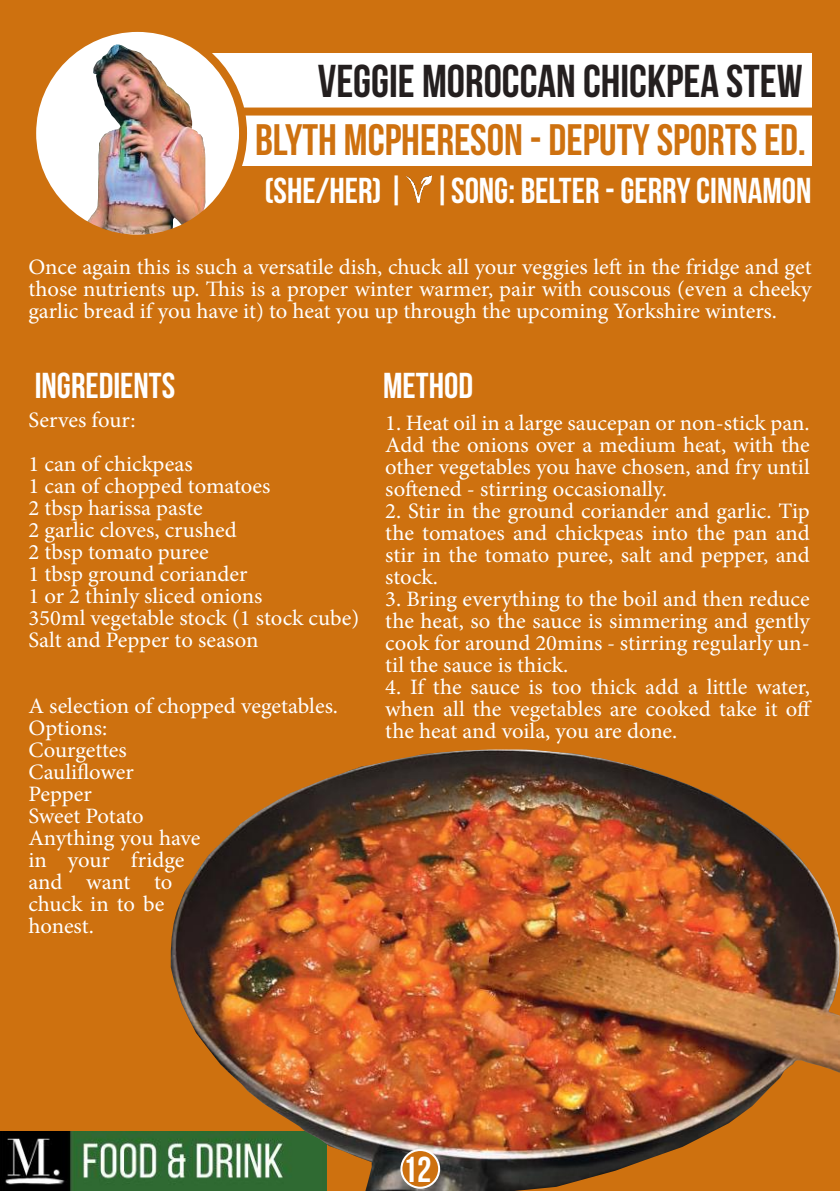
<style>
.page{position:relative;width:840px;height:1191px;background:#fff}
.page>*{position:absolute;margin:0;border:0;box-sizing:border-box;transform-origin:0 0}
.t1{font:46px "Bebas Neue";color:#241f1f}
.t2{font:44px "Bebas Neue";color:#ce710f}
.t3{font:36px "Bebas Neue";color:#fff}
.t4{font:22px/22px "Minion Pro";letter-spacing:-.005em;color:#fff;text-align:justify}
</style>
<div class="page">
<div style="left:0;top:0;width:839px;height:1191px;background:#ce710f"></div>
<img style="left:0;top:1131px;width:171px;height:59px">
<div style="left:136px;top:53px;width:675px;height:113px;background:#fff"></div>
<img style="left:171px;top:749px;width:668px;height:442px">
<div style="left:187px;top:107px;width:633px;height:8px;background:#ce710f"></div>
<div style="left:32px;top:28px;width:211px;height:211px;background:#fff;border-radius:50%"></div>
<img style="left:86px;top:45px;width:119px;height:189px">
<div style="left:28px;top:24px;width:219px;height:219px;border:8px solid #ce710f;border-radius:50%"></div>
<img style="left:406px;top:176px;width:25px;height:26px">
<div style="left:401px;top:1150px;width:38px;height:37px;background:#ce710f;border-radius:50%"></div>
<div style="left:400px;top:1149px;width:40px;height:39px;border:2px solid #fff;border-radius:50%"></div>
<h1 class="t1" style="left:317px;top:56px;width:486px">VEGGIE MOROCCAN CHICKPEA STEW</h1>
<h2 class="t2" style="left:255px;top:116px;width:552px">BLYTH MCPHERESON - DEPUTY SPORTS ED.</h2>
<h3 class="t3" style="left:264px;top:171px;width:548px">(SHE/HER) | |SONG: BELTER - GERRY CINNAMON</h3>
<p class="t4" style="left:28px;top:256px;width:784px">Once again this is such a versatile dish, chuck all your veggies left in the fridge and get those nutrients up. This is a proper winter warmer, pair with couscous (even a cheeky garlic bread if you have it) to heat you up through the upcoming Yorkshire winters.</p>
<h3 class="t3" style="left:35px;top:365px;width:142px">INGREDIENTS</h3>
<h3 class="t3" style="left:383px;top:365px;width:91px">METHOD</h3>
<p class="t4" style="left:28px;top:398px;width:166px;line-height:44px">Serves four:<br>1 can of chickpeas</p>
<p class="t4" style="left:28px;top:475px;width:332px;text-align:left">1 can of chopped tomatoes<br>2 tbsp harissa paste<br>2 garlic cloves, crushed<br>2 tbsp tomato puree<br>1 tbsp ground coriander<br>1 or 2 thinly sliced onions<br>350ml vegetable stock (1 stock cube)<br>Salt and Pepper to season</p>
<p class="t4" style="left:28px;top:695px;width:311px;text-align:left">A selection of chopped vegetables.<br>Options:<br>Courgettes<br>Cauliflower<br>Pepper<br>Sweet Potato<br>Anything you have<br>in your fridge<br>and want to<br>chuck in to be<br>honest.</p>
<p class="t4" style="left:385px;top:412px;width:426px">1. Heat oil in a large saucepan or non-stick pan.<br>Add the onions over a medium heat, with the other vegetables you have chosen, and fry until softened - stirring occasionally.</p>
<p class="t4" style="left:385px;top:500px;width:426px">2. Stir in the ground coriander and garlic. Tip the tomatoes and chickpeas into the pan and stir in the tomato puree, salt and pepper, and stock.</p>
<p class="t4" style="left:385px;top:588px;width:426px">3. Bring everything to the boil and then reduce the heat, so the sauce is simmering and gently cook for around 20mins - stirring regularly un&shy;til the sauce is thick.</p>
<p class="t4" style="left:385px;top:676px;width:428px">4. If the sauce is too thick add a little water, when all the vegetables are cooked take it off the heat and voila, you are done.</p>
<h3 class="t3" style="left:402px;top:1149px;width:30px">12</h3>
</div>
